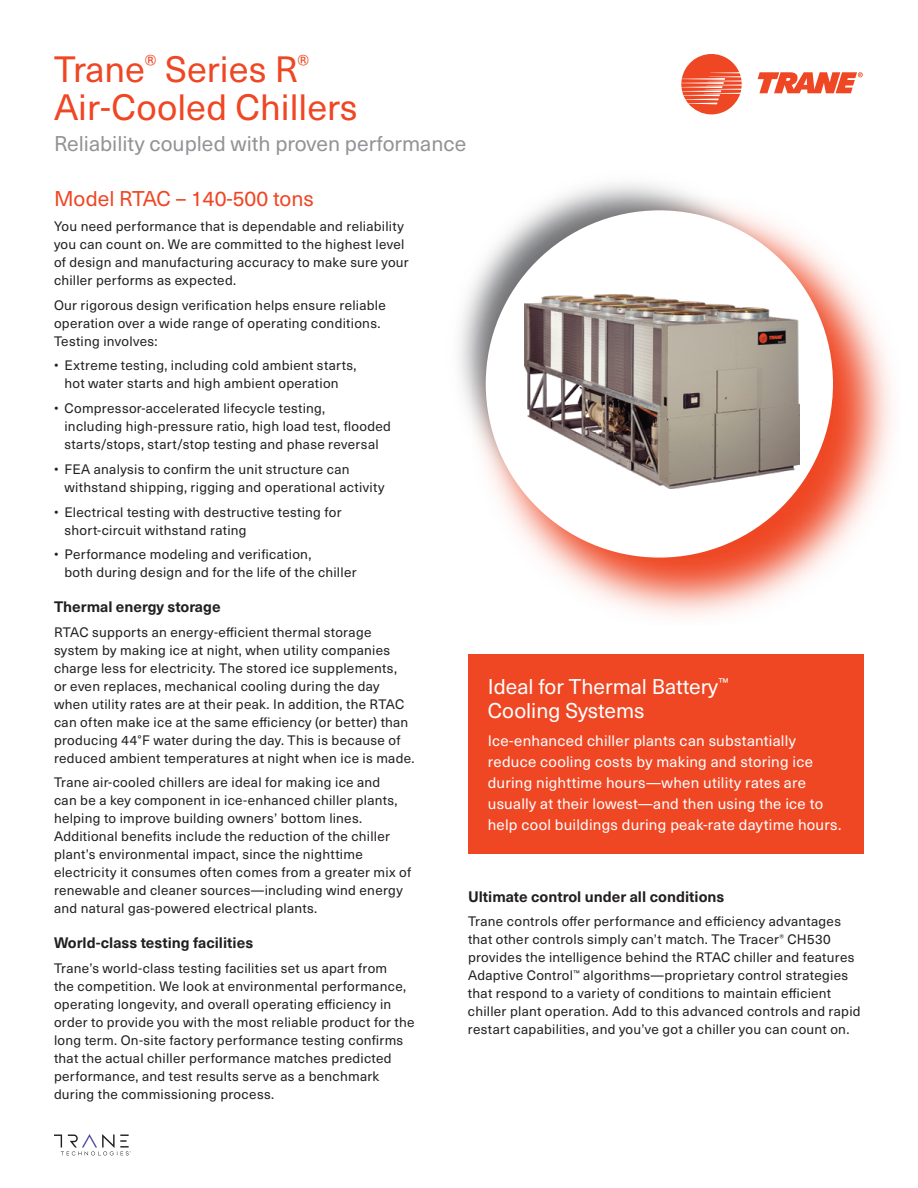
<style>
.page{position:relative;width:918px;height:1188px;background:#fff}
.page>*{position:absolute;margin:0;border:0;box-sizing:border-box;transform-origin:0 0}
.t1{font:36px/39px "Neue Haas Unica W1 G";color:#ef4623}
.t2{font:21px "Neue Haas Unica W1 G";color:#919396}
.t3{font:21px/24px "Neue Haas Unica W1 G";color:#fff}
.t4{font:21px "Neue Haas Unica W1 G";color:#ef4623}
.t5{font:15px/21px "Neue Haas Unica W1 G";letter-spacing:.015em;color:#fff}
.t6{font:700 15px "Neue Haas Unica W1 G";color:#231f20}
.t7{font:13.5px/18px "Neue Haas Unica W1 G";letter-spacing:.02em;color:#231f20}
</style>
<div class="page">
<svg style="left:54px;top:1134px;width:77px;height:21px"></svg>
<svg style="left:681px;top:54px;width:61px;height:60px"></svg>
<svg style="left:758px;top:72px;width:105px;height:21px"></svg>
<img style="left:526px;top:250px;width:366px;height:367px">
<img style="left:459px;top:183px;width:356px;height:356px">
<div style="left:486px;top:210px;width:347px;height:348px;background:#fff;border-radius:50%"></div>
<img style="left:525px;top:294px;width:274px;height:195px">
<div style="left:468px;top:654px;width:396px;height:200px;background:#ef4623"></div>
<h1 class="t1" style="left:54px;top:47px;width:305px">Trane<sup>®</sup> Series R<sup>®<br></sup>Air-Cooled Chillers</h1>
<h2 class="t2" style="left:54px;top:128px;width:414px">Reliability coupled with proven performance</h2>
<h2 class="t4" style="left:54px;top:183px;width:261px">Model RTAC – 140-500 tons</h2>
<p class="t7" style="left:54px;top:216px;width:356px">You need performance that is dependable and reliability you can count on. We are committed to the highest level of design and manufacturing accuracy to make sure your chiller performs as expected.</p>
<p class="t7" style="left:54px;top:295px;width:333px">Our rigorous design verification helps ensure reliable operation over a wide range of operating conditions.<br>Testing involves:</p>
<p class="t7" style="left:54px;top:356px;width:304px;text-align:center">• Extreme testing, including cold ambient starts, hot water starts and high ambient operation</p>
<p class="t7" style="left:65px;top:399px;width:328px;text-indent:-11px">• Compressor-accelerated lifecycle testing,<br>including high-pressure ratio, high load test, flooded starts/stops, start/stop testing and phase reversal</p>
<p class="t7" style="left:65px;top:459px;width:322px;text-indent:-11px">• FEA analysis to confirm the unit structure can withstand shipping, rigging and operational activity</p>
<p class="t7" style="left:65px;top:502px;width:279px;text-indent:-11px">• Electrical testing with destructive testing for short-circuit withstand rating</p>
<p class="t7" style="left:65px;top:545px;width:294px;text-indent:-11px">• Performance modeling and verification,<br>both during design and for the life of the chiller</p>
<p class="t6" style="left:54px;top:595px;width:168px">Thermal energy storage</p>
<p class="t7" style="left:54px;top:622px;width:362px">RTAC supports an energy-efficient thermal storage system by making ice at night, when utility companies charge less for electricity. The stored ice supplements,<br>or even replaces, mechanical cooling during the day when utility rates are at their peak. In addition, the RTAC can often make ice at the same efficiency (or better) than producing 44°F water during the day. This is because of reduced ambient temperatures at night when ice is made.</p>
<p class="t7" style="left:54px;top:773px;width:359px">Trane air-cooled chillers are ideal for making ice and<br>can be a key component in ice-enhanced chiller plants, helping to improve building owners’ bottom lines.<br>Additional benefits include the reduction of the chiller plant’s environmental impact, since the nighttime electricity it consumes often comes from a greater mix of renewable and cleaner sources—including wind energy and natural gas-powered electrical plants.</p>
<p class="t6" style="left:54px;top:931px;width:201px">World-class testing facilities</p>
<p class="t7" style="left:54px;top:958px;width:362px">Trane’s world-class testing facilities set us apart from<br>the competition. We look at environmental performance, operating longevity, and overall operating efficiency in order to provide you with the most reliable product for the long term. On-site factory performance testing confirms that the actual chiller performance matches predicted performance, and test results serve as a benchmark during the commissioning process.</p>
<h2 class="t3" style="left:488px;top:674px;width:242px">Ideal for Thermal Battery<sup>™<br></sup>Cooling Systems</h2>
<p class="t5" style="left:488px;top:729px;width:355px">Ice-enhanced chiller plants can substantially reduce cooling costs by making and storing ice during nighttime hours—when utility rates are usually at their lowest—and then using the ice to help cool buildings during peak-rate daytime hours.</p>
<p class="t6" style="left:468px;top:885px;width:258px">Ultimate control under all conditions</p>
<p class="t7" style="left:468px;top:912px;width:394px">Trane controls offer performance and efficiency advantages that other controls simply can’t match. The Tracer<sup>®</sup> CH530 provides the intelligence behind the RTAC chiller and features Adaptive Control<sup>™</sup> algorithms—proprietary control strategies that respond to a variety of conditions to maintain efficient chiller plant operation. Add to this advanced controls and rapid restart capabilities, and you’ve got a chiller you can count on.</p>
</div>
